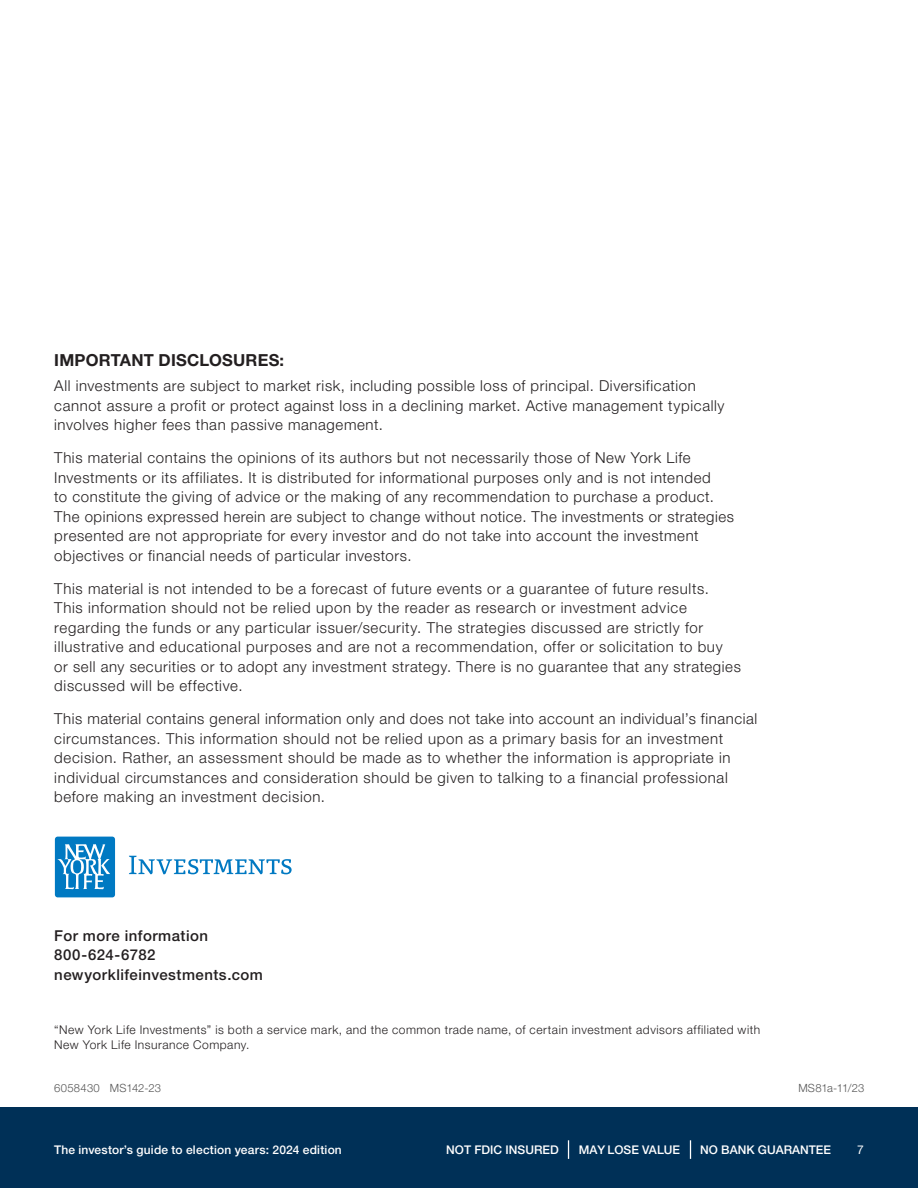
<style>
.page{position:relative;width:918px;height:1188px;background:#fff}
.page>*{position:absolute;margin:0;border:0;box-sizing:border-box;transform-origin:0 0}
.t1{font:700 16.5px "Helvetica Neue LT Pro";letter-spacing:.01em;color:#231f20}
.t2{font:300 15px/19.5px "Helvetica Neue LT Pro";letter-spacing:.04em;color:#231f20}
.t3{font:500 15px/19.5px "Helvetica Neue LT Pro";letter-spacing:.03em;color:#231f20}
.t4{font:300 12px/15px "Helvetica Neue LT Pro";letter-spacing:.045em;color:#231f20}
.t5{font:500 12px "Helvetica Neue LT Pro";letter-spacing:.015em;color:#fff}
.t6{font:500 12px "Helvetica Neue LT Std";color:#fff}
.t7{font:12px "Helvetica Neue LT Pro";color:#fff}
.t8{font:300 11.25px "Helvetica Neue LT Pro";letter-spacing:.02em;color:#565656}
.t9{font:300 11.25px "Helvetica Neue LT Pro";letter-spacing:-.005em;color:#565656}
</style>
<div class="page">
<svg style="left:55px;top:837px;width:237px;height:60px"></svg>
<div style="left:0;top:1107px;width:918px;height:81px;background:#003057"></div>
<svg style="left:568px;top:1140px;width:1px;height:19px"></svg>
<svg style="left:690px;top:1140px;width:1px;height:19px"></svg>
<p class="t1" style="left:54px;top:350px;width:231px">IMPORTANT DISCLOSURES:</p>
<p class="t2" style="left:54px;top:376px;width:672px">All investments are subject to market risk, including possible loss of principal. Diversification cannot assure a profit or protect against loss in a declining market. Active management typically involves higher fees than passive management.</p>
<p class="t2" style="left:54px;top:448px;width:681px">This material contains the opinions of its authors but not necessarily those of New York Life Investments or its affiliates. It is distributed for informational purposes only and is not intended<br>to constitute the giving of advice or the making of any recommendation to purchase a product.<br>The opinions expressed herein are subject to change without notice. The investments or strategies presented are not appropriate for every investor and do not take into account the investment objectives or financial needs of particular investors.</p>
<p class="t2" style="left:54px;top:578px;width:688px">This material is not intended to be a forecast of future events or a guarantee of future results.<br>This information should not be relied upon by the reader as research or investment advice regarding the funds or any particular issuer/security. The strategies discussed are strictly for illustrative and educational purposes and are not a recommendation, offer or solicitation to buy<br>or sell any securities or to adopt any investment strategy. There is no guarantee that any strategies discussed will be effective.</p>
<p class="t2" style="left:54px;top:709px;width:704px">This material contains general information only and does not take into account an individual’s financial circumstances. This information should not be relied upon as a primary basis for an investment decision. Rather, an assessment should be made as to whether the information is appropriate in individual circumstances and consideration should be given to talking to a financial professional before making an investment decision.</p>
<p class="t3" style="left:54px;top:926px;width:210px">For more information<br>800-624-6782 newyorklifeinvestments.com</p>
<p class="t4" style="left:54px;top:1022px;width:707px">“New York Life Investments” is both a service mark, and the common trade name, of certain investment advisors affiliated with<br>New York Life Insurance Company.</p>
<p class="t8" style="left:54px;top:1081px;width:108px">6058430 MS142-23</p>
<p class="t9" style="left:798px;top:1081px;width:68px">MS81a-11/23</p>
<p class="t5" style="left:54px;top:1143px;width:289px">The investor’s guide to election years: 2024 edition</p>
<p class="t6" style="left:446px;top:1143px;width:114px">NOT FDIC INSURED</p>
<p class="t6" style="left:579px;top:1143px;width:103px">MAY LOSE VALUE</p>
<p class="t6" style="left:700px;top:1143px;width:132px">NO BANK GUARANTEE</p>
<p class="t7" style="left:857px;top:1142px;width:8px">7</p>
</div>
